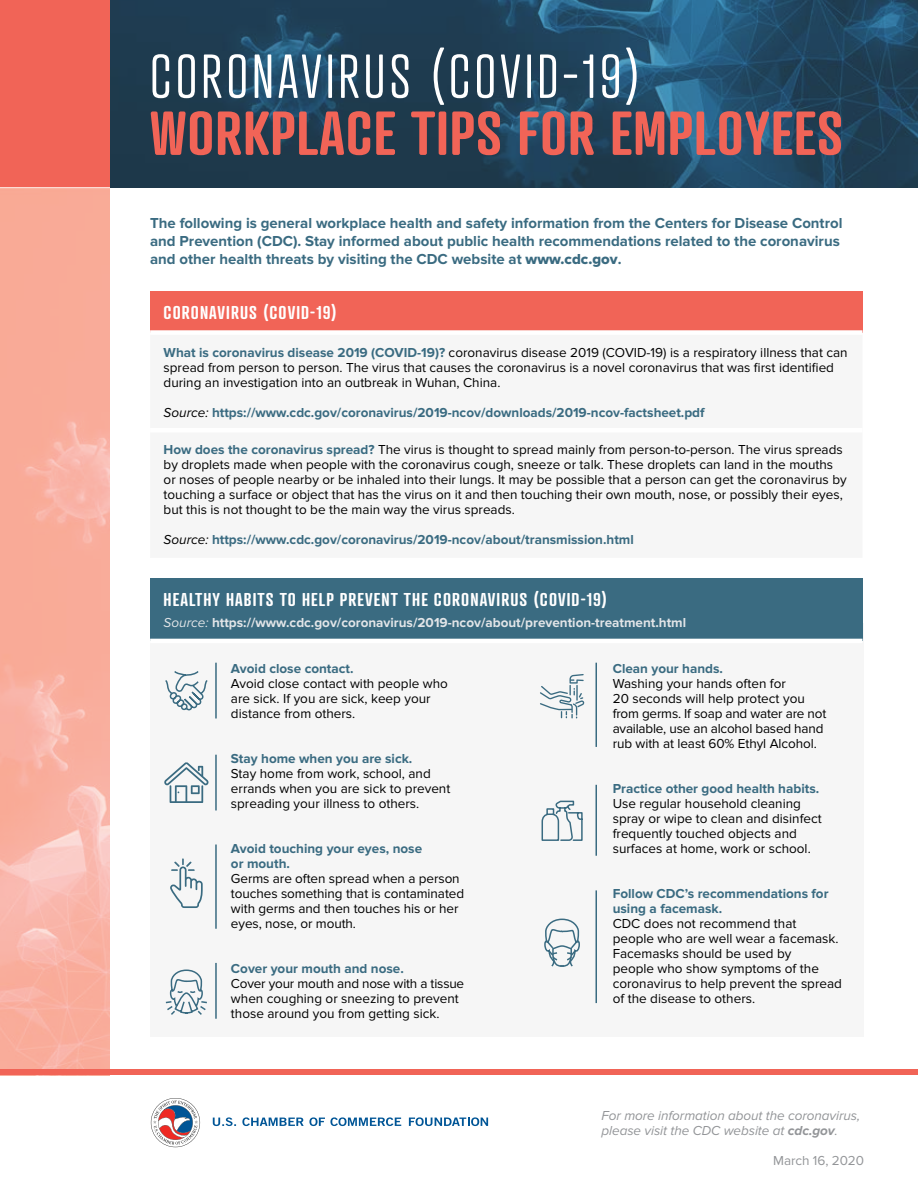
<style>
.page{position:relative;width:918px;height:1188px;background:#fff}
.page>*{position:absolute;margin:0;border:0;box-sizing:border-box;transform-origin:0 0}
.t1{font:600 60px "Atrament";letter-spacing:.02em;color:#f16457}
.t2{font:300 60px "Atrament";letter-spacing:.07em;color:#fff}
.t3{font:600 18px "Atrament";letter-spacing:.06em;color:#fff}
.t4{font:700 15px/18px "Proxima Nova";color:#3a6b81}
.t5{font:13.5px/15px "Proxima Nova";color:#000}
.t6{font:700 13.5px/15px "Proxima Nova";color:#3a6b81}
.t7{font:700 13.5px "Proxima Nova";color:#e2e5e8}
.t8{font:italic 13.5px/15px "Proxima Nova";letter-spacing:-.005em;color:#939598}
.t9{font:13.5px "Proxima Nova";letter-spacing:-.005em;color:#939598}
.s1{font-family:"Proxima Nova Extrabld";font-weight:400}
.s2{font-weight:700;color:#3a6b81}
.s3{font-weight:400;font-style:italic;color:#000}
.s4{font-weight:400;font-style:italic}
.s5{font-weight:700}
</style>
<div class="page">
<div style="left:150px;top:623px;width:714px;height:414px;background:#f6f6f6"></div>
<img style="left:109px;top:0;width:809px;height:187px">
<div style="left:0;top:0;width:109px;height:187px;background:#f16457"></div>
<div style="left:150px;top:291px;width:712px;height:42px;background:#f16457"></div>
<div style="left:150px;top:330px;width:713px;height:5px;background:#fff"></div>
<div style="left:150px;top:578px;width:712px;height:63px;background:#3a6b81"></div>
<hr style="left:150px;top:639px;width:713px;height:4px;background:#fff">
<hr style="left:215px;top:663px;width:2px;height:55px;background:#3a6b81">
<hr style="left:215px;top:755px;width:2px;height:55px;background:#3a6b81">
<hr style="left:215px;top:963px;width:2px;height:56px;background:#3a6b81">
<hr style="left:215px;top:845px;width:2px;height:84px;background:#3a6b81">
<hr style="left:596px;top:663px;width:1px;height:84px;background:#3a6b81">
<hr style="left:596px;top:785px;width:1px;height:71px;background:#3a6b81">
<hr style="left:596px;top:890px;width:1px;height:113px;background:#3a6b81">
<svg style="left:165px;top:671px;width:43px;height:40px"></svg>
<svg style="left:164px;top:762px;width:45px;height:41px"></svg>
<svg style="left:170px;top:859px;width:33px;height:49px"></svg>
<svg style="left:165px;top:969px;width:42px;height:46px"></svg>
<svg style="left:540px;top:674px;width:45px;height:44px"></svg>
<svg style="left:541px;top:800px;width:42px;height:41px"></svg>
<svg style="left:544px;top:918px;width:36px;height:49px"></svg>
<img style="left:0;top:187px;width:109px;height:882px">
<div style="left:0;top:1069px;width:918px;height:6px;background:#f16457"></div>
<svg style="left:213px;top:1117px;width:188px;height:9px"></svg>
<svg style="left:409px;top:1117px;width:79px;height:9px"></svg>
<svg style="left:151px;top:1098px;width:49px;height:49px"></svg>
<h1 class="t2" style="left:150px;top:40px;width:492px">CORONAVIRUS (COVID-19)</h1>
<h1 class="t1" style="left:150px;top:96px;width:694px">WORKPLACE TIPS FOR EMPLOYEES</h1>
<p class="t4" style="left:150px;top:214px;width:694px">The following is general workplace health and safety information from the Centers for Disease Control and Prevention (CDC). Stay informed about public health recommendations related to the coronavirus and other health threats by visiting the CDC website at <span class="s1">www.cdc.gov</span>.</p>
<h2 class="t3" style="left:164px;top:301px;width:175px">CORONAVIRUS (COVID-19)</h2>
<p class="t5" style="left:164px;top:345px;width:686px"><span class="s2">What is coronavirus disease 2019 (COVID-19)?</span> coronavirus disease 2019 (COVID-19) is a respiratory illness that can spread from person to person. The virus that causes the coronavirus is a novel coronavirus that was first identified during an investigation into an outbreak in Wuhan, China.</p>
<p class="t6" style="left:164px;top:405px;width:543px"><span class="s3">Source:</span> https://www.cdc.gov/coronavirus/2019-ncov/downloads/2019-ncov-factsheet.pdf</p>
<p class="t5" style="left:164px;top:443px;width:685px"><span class="s2">How does the coronavirus spread?</span> The virus is thought to spread mainly from person-to-person. The virus spreads by droplets made when people with the coronavirus cough, sneeze or talk. These droplets can land in the mouths or noses of people nearby or be inhaled into their lungs. It may be possible that a person can get the coronavirus by touching a surface or object that has the virus on it and then touching their own mouth, nose, or possibly their eyes, but this is not thought to be the main way the virus spreads.</p>
<p class="t6" style="left:164px;top:533px;width:472px"><span class="s3">Source:</span> https://www.cdc.gov/coronavirus/2019-ncov/about/transmission.html</p>
<h2 class="t3" style="left:164px;top:588px;width:445px">HEALTHY HABITS TO HELP PREVENT THE CORONAVIRUS (COVID-19)</h2>
<p class="t7" style="left:164px;top:615px;width:524px"><span class="s4">Source:</span> https://www.cdc.gov/coronavirus/2019-ncov/about/prevention-treatment.html</p>
<p class="t6" style="left:231px;top:662px;width:124px">Avoid close contact.</p>
<p class="t5" style="left:231px;top:677px;width:218px">Avoid close contact with people who are sick. If you are sick, keep your distance from others.</p>
<p class="t6" style="left:231px;top:752px;width:183px">Stay home when you are sick.</p>
<p class="t5" style="left:231px;top:767px;width:221px">Stay home from work, school, and errands when you are sick to prevent spreading your illness to others.</p>
<p class="t6" style="left:231px;top:842px;width:193px">Avoid touching your eyes, nose or mouth.</p>
<p class="t5" style="left:231px;top:872px;width:235px">Germs are often spread when a person touches something that is contaminated with germs and then touches his or her eyes, nose, or mouth.</p>
<p class="t6" style="left:231px;top:962px;width:174px">Cover your mouth and nose.</p>
<p class="t5" style="left:231px;top:977px;width:235px">Cover your mouth and nose with a tissue when coughing or sneezing to prevent those around you from getting sick.</p>
<p class="t6" style="left:613px;top:662px;width:112px">Clean your hands.</p>
<p class="t5" style="left:613px;top:677px;width:215px">Washing your hands often for<br>20 seconds will help protect you from germs. If soap and water are not available, use an alcohol based hand rub with at least 60% Ethyl Alcohol.</p>
<p class="t6" style="left:613px;top:782px;width:208px">Practice other good health habits.</p>
<p class="t5" style="left:613px;top:797px;width:211px">Use regular household cleaning spray or wipe to clean and disinfect frequently touched objects and surfaces at home, work or school.</p>
<p class="t6" style="left:613px;top:887px;width:217px">Follow CDC’s recommendations for using a facemask.</p>
<p class="t5" style="left:613px;top:916px;width:231px">CDC does not recommend that<br>people who are well wear a facemask.<br>Facemasks should be used by<br>people who show symptoms of the coronavirus to help prevent the spread of the disease to others.</p>
<p class="t8" style="left:602px;top:1109px;width:260px">For more information about the coronavirus, please visit the CDC website at <span class="s5">cdc.gov</span>.</p>
<p class="t9" style="left:773px;top:1153px;width:92px">March 16, 2020</p>
</div>
